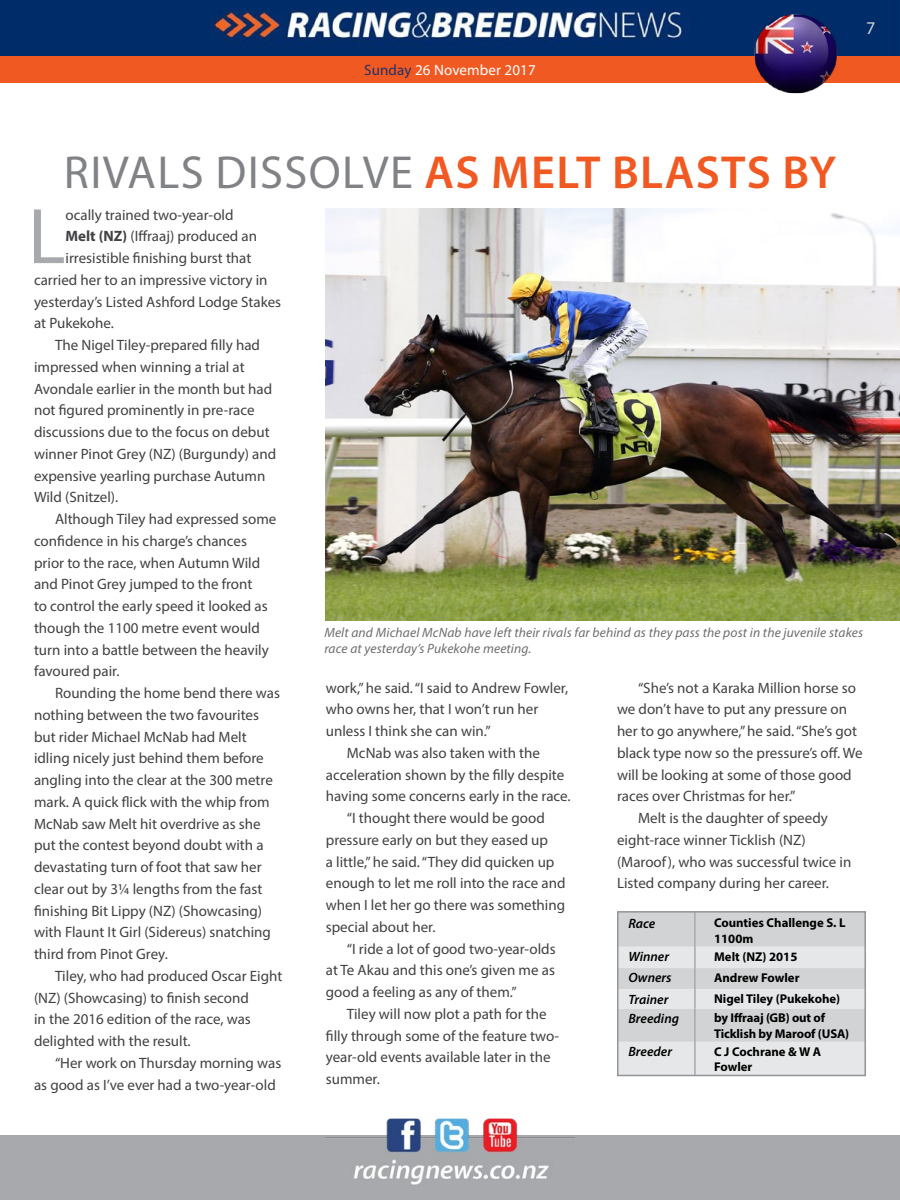
<style>
.page{position:relative;width:900px;height:1200px;background:#fff}
.page>*{position:absolute;margin:0;border:0;box-sizing:border-box;transform-origin:0 0}
.t1{font:79.5px "Myriad Pro";color:#a7a9ac}
.t2{font:46.5px "Myriad Pro";letter-spacing:.03em;color:#808285}
.t3{font:18px "Myriad Pro";color:#d1d4d4}
.t4{font:15px "Myriad Pro";color:#414042}
.t5{font:15px "Myriad Pro";letter-spacing:.01em;color:#fff}
.t6{font:italic 13.5px/16.2px "Myriad Pro";letter-spacing:.01em;color:#6d6e71}
.t7{font:italic 600 13.5px "Myriad Pro";color:#000}
.t8{font:700 12.75px/15.3px "Myriad Pro";color:#000}
.s1{color:#203267}
.s2{font-weight:600;color:#f15922}
.s3{font-weight:700}
</style>
<div class="page">
<div style="left:0;top:1136px;width:900px;height:64px;background:#a7a9ac"></div>
<img style="left:325px;top:1118px;width:250px;height:67px">
<div style="left:0;top:56px;width:900px;height:27px;background:#f15922"></div>
<img style="left:0;top:0;width:900px;height:56px">
<img style="left:326px;top:208px;width:574px;height:413px">
<img style="left:752px;top:12px;width:88px;height:82px">
<svg style="left:620px;top:914px;width:243px;height:159px;background:#dadcdd"></svg>
<hr style="left:694px;top:911px;width:2px;height:36px;background:#a7a9ac">
<hr style="left:694px;top:947px;width:2px;height:21px;background:#a7a9ac">
<hr style="left:694px;top:968px;width:2px;height:21px;background:#a7a9ac">
<hr style="left:694px;top:989px;width:2px;height:20px;background:#a7a9ac">
<hr style="left:694px;top:1009px;width:2px;height:33px;background:#a7a9ac">
<hr style="left:694px;top:1042px;width:2px;height:33px;background:#a7a9ac">
<div style="left:617px;top:911px;width:249px;height:165px;border:2px solid #939598"></div>
<p class="t5" style="left:364px;top:61px;width:173px"><span class="s1">Sunday</span> 26 November 2017</p>
<h2 class="t2" style="left:64px;top:144px;width:774px">RIVALS DISSOLVE <span class="s2">AS MELT BLASTS BY</span></h2>
<p class="t3" style="left:866px;top:17px;width:11px">7</p>
<h1 class="t1" style="left:28px;top:187px;width:39px">L</h1>
<p class="t4" style="left:66px;top:205px;width:170px">ocally trained two-year-old</p>
<p class="t4" style="left:66px;top:227px;width:193px"><span class="s3">Melt (NZ)</span> (Iffraaj) produced an</p>
<p class="t4" style="left:66px;top:249px;width:187px">irresistible finishing burst that</p>
<p class="t4" style="left:34px;top:271px;width:235px">carried her to an impressive victory in</p>
<p class="t4" style="left:34px;top:292px;width:249px">yesterday’s Listed Ashford Lodge Stakes</p>
<p class="t4" style="left:34px;top:314px;width:81px">at Pukekohe.</p>
<p class="t4" style="left:55px;top:336px;width:207px">The Nigel Tiley-prepared filly had</p>
<p class="t4" style="left:34px;top:358px;width:212px">impressed when winning a trial at</p>
<p class="t4" style="left:34px;top:379px;width:240px">Avondale earlier in the month but had</p>
<p class="t4" style="left:34px;top:401px;width:222px">not figured prominently in pre-race</p>
<p class="t4" style="left:34px;top:423px;width:237px">discussions due to the focus on debut</p>
<p class="t4" style="left:34px;top:445px;width:244px">winner Pinot Grey (NZ) (Burgundy) and</p>
<p class="t4" style="left:34px;top:466px;width:233px">expensive yearling purchase Autumn</p>
<p class="t4" style="left:34px;top:488px;width:86px">Wild (Snitzel).</p>
<p class="t4" style="left:55px;top:510px;width:223px">Although Tiley had expressed some</p>
<p class="t4" style="left:34px;top:532px;width:215px">confidence in his charge’s chances</p>
<p class="t4" style="left:34px;top:553px;width:228px">prior to the race, when Autumn Wild</p>
<p class="t4" style="left:34px;top:575px;width:220px">and Pinot Grey jumped to the front</p>
<p class="t4" style="left:34px;top:597px;width:235px">to control the early speed it looked as</p>
<p class="t4" style="left:34px;top:619px;width:227px">though the 1100 metre event would</p>
<p class="t4" style="left:34px;top:640px;width:236px">turn into a battle between the heavily</p>
<p class="t4" style="left:34px;top:662px;width:87px">favoured pair.</p>
<p class="t4" style="left:55px;top:684px;width:226px">Rounding the home bend there was</p>
<p class="t4" style="left:34px;top:706px;width:227px">nothing between the two favourites</p>
<p class="t4" style="left:34px;top:727px;width:214px">but rider Michael McNab had Melt</p>
<p class="t4" style="left:34px;top:749px;width:231px">idling nicely just behind them before</p>
<p class="t4" style="left:34px;top:771px;width:240px">angling into the clear at the 300 metre</p>
<p class="t4" style="left:34px;top:793px;width:237px">mark. A quick flick with the whip from</p>
<p class="t4" style="left:34px;top:814px;width:228px">McNab saw Melt hit overdrive as she</p>
<p class="t4" style="left:34px;top:836px;width:231px">put the contest beyond doubt with a</p>
<p class="t4" style="left:34px;top:858px;width:229px">devastating turn of foot that saw her</p>
<p class="t4" style="left:34px;top:880px;width:230px">clear out by 3¼ lengths from the fast</p>
<p class="t4" style="left:34px;top:901px;width:230px">finishing Bit Lippy (NZ) (Showcasing)</p>
<p class="t4" style="left:34px;top:923px;width:238px">with Flaunt It Girl (Sidereus) snatching</p>
<p class="t4" style="left:34px;top:945px;width:135px">third from Pinot Grey.</p>
<p class="t4" style="left:55px;top:967px;width:229px">Tiley, who had produced Oscar Eight</p>
<p class="t4" style="left:34px;top:988px;width:216px">(NZ) (Showcasing) to finish second</p>
<p class="t4" style="left:34px;top:1010px;width:218px">in the 2016 edition of the race, was</p>
<p class="t4" style="left:34px;top:1032px;width:158px">delighted with the result.</p>
<p class="t4" style="left:55px;top:1054px;width:228px">“Her work on Thursday morning was</p>
<p class="t4" style="left:34px;top:1075px;width:243px">as good as I’ve ever had a two-year-old</p>
<p class="t6" style="left:324px;top:624px;width:540px">Melt and Michael McNab have left their rivals far behind as they pass the post in the juvenile stakes race at yesterday’s Pukekohe meeting.</p>
<p class="t4" style="left:326px;top:678px;width:244px">work,” he said. “I said to Andrew Fowler,</p>
<p class="t4" style="left:326px;top:700px;width:214px">who owns her, that I won’t run her</p>
<p class="t4" style="left:326px;top:722px;width:166px">unless I think she can win.”</p>
<p class="t4" style="left:347px;top:744px;width:195px">McNab was also taken with the</p>
<p class="t4" style="left:326px;top:765px;width:240px">acceleration shown by the filly despite</p>
<p class="t4" style="left:326px;top:787px;width:246px">having some concerns early in the race.</p>
<p class="t4" style="left:347px;top:809px;width:200px">“I thought there would be good</p>
<p class="t4" style="left:326px;top:831px;width:224px">pressure early on but they eased up</p>
<p class="t4" style="left:326px;top:852px;width:230px">a little,” he said. “They did quicken up</p>
<p class="t4" style="left:326px;top:874px;width:241px">enough to let me roll into the race and</p>
<p class="t4" style="left:326px;top:896px;width:241px">when I let her go there was something</p>
<p class="t4" style="left:326px;top:918px;width:111px">special about her.</p>
<p class="t4" style="left:347px;top:939px;width:210px">“I ride a lot of good two-year-olds</p>
<p class="t4" style="left:326px;top:961px;width:231px">at Te Akau and this one’s given me as</p>
<p class="t4" style="left:326px;top:983px;width:192px">good a feeling as any of them.”</p>
<p class="t4" style="left:347px;top:1005px;width:201px">Tiley will now plot a path for the</p>
<p class="t4" style="left:326px;top:1026px;width:235px">filly through some of the feature two-</p>
<p class="t4" style="left:326px;top:1048px;width:226px">year-old events available later in the</p>
<p class="t4" style="left:326px;top:1070px;width:55px">summer.</p>
<p class="t4" style="left:638px;top:678px;width:220px">“She’s not a Karaka Million horse so</p>
<p class="t4" style="left:617px;top:700px;width:232px">we don’t have to put any pressure on</p>
<p class="t4" style="left:617px;top:722px;width:242px">her to go anywhere,” he said. “She’s got</p>
<p class="t4" style="left:617px;top:744px;width:247px">black type now so the pressure’s off. We</p>
<p class="t4" style="left:617px;top:765px;width:236px">will be looking at some of those good</p>
<p class="t4" style="left:617px;top:787px;width:180px">races over Christmas for her.”</p>
<p class="t4" style="left:638px;top:809px;width:191px">Melt is the daughter of speedy</p>
<p class="t4" style="left:617px;top:831px;width:190px">eight-race winner Ticklish (NZ)</p>
<p class="t4" style="left:617px;top:852px;width:236px">(Maroof), who was successful twice in</p>
<p class="t4" style="left:617px;top:874px;width:214px">Listed company during her career.</p>
<p class="t7" style="left:629px;top:915px;width:28px">Race</p>
<p class="t8" style="left:714px;top:915px;width:133px">Counties Challenge S. L<br>1100m</p>
<p class="t7" style="left:629px;top:948px;width:42px">Winner</p>
<p class="t8" style="left:714px;top:948px;width:85px">Melt (NZ) 2015</p>
<p class="t7" style="left:629px;top:969px;width:45px">Owners</p>
<p class="t8" style="left:714px;top:970px;width:87px">Andrew Fowler</p>
<p class="t7" style="left:629px;top:991px;width:41px">Trainer</p>
<p class="t8" style="left:714px;top:991px;width:128px">Nigel Tiley (Pukekohe)</p>
<p class="t7" style="left:629px;top:1010px;width:52px">Breeding</p>
<p class="t8" style="left:714px;top:1010px;width:137px">by Iffraaj (GB) out of<br>Ticklish by Maroof (USA)</p>
<p class="t7" style="left:629px;top:1043px;width:45px">Breeder</p>
<p class="t8" style="left:714px;top:1043px;width:109px">C J Cochrane &amp; W A<br>Fowler</p>
</div>
